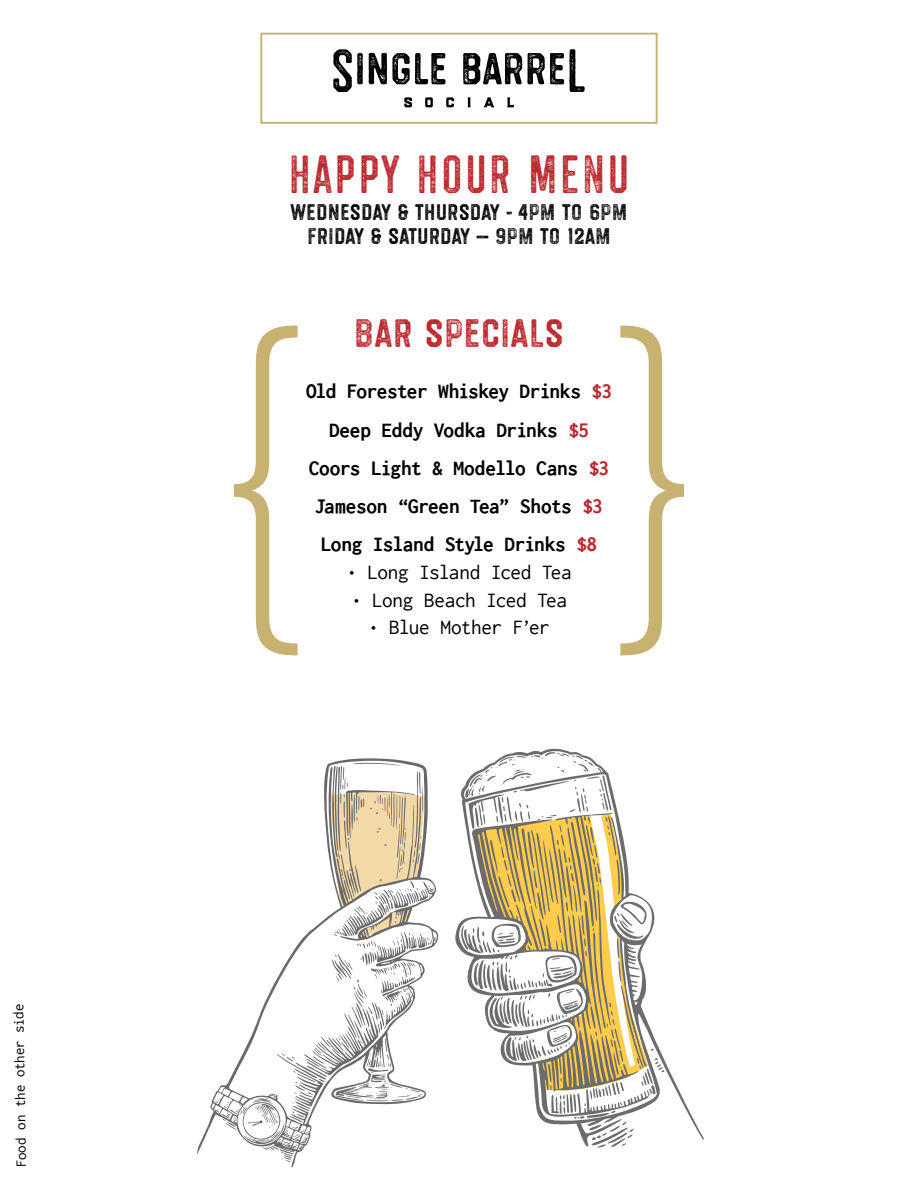
<style>
.page{position:relative;width:918px;height:1188px;background:#fff}
.page>*{position:absolute;margin:0;border:0;box-sizing:border-box;transform-origin:0 0}
.t1{font:300 extra-condensed 354px "Bernino Sans";color:#c7b272}
.t2{font:47.7px "Westcraft Sans Stamp 3";letter-spacing:.05em;color:#bc282e}
.t3{font:44.55px "Westcraft Sans Stamp 3";letter-spacing:.01em;color:#bc282e}
.t4{font:25.5px/23.9px "Westcraft Sans Stamp 3";color:#000;text-align:center}
.t5{font:700 21.3px/38.2px "Inconsolata";letter-spacing:-.02em;color:#000;text-align:center}
.t6{font:21.3px "Inconsolata";letter-spacing:-.02em;color:#000}
.t7{font:15.15px "Inconsolata";color:#000}
.s1{color:#bc282e}
</style>
<div class="page">
<svg style="left:197px;top:758px;width:241px;height:410px"></svg>
<svg style="left:455px;top:748px;width:249px;height:400px"></svg>
<div style="left:260px;top:33px;width:398px;height:91px;border:2px solid #c7b272"></div>
<svg style="left:333px;top:49px;width:30px;height:43px"></svg>
<svg style="left:369px;top:53px;width:77px;height:32px"></svg>
<svg style="left:404px;top:97px;width:8px;height:10px"></svg>
<svg style="left:425px;top:97px;width:8px;height:10px"></svg>
<svg style="left:446px;top:97px;width:8px;height:10px"></svg>
<svg style="left:463px;top:49px;width:122px;height:58px"></svg>
<p class="t7" style="left:14px;top:1168px;width:165px;rotate:-91deg">Food on the other side</p>
<h2 class="t2" style="left:289px;top:146px;width:342px">HAPPY HOUR MENU</h2>
<p class="t4" style="left:291px;top:200px;width:338px">wednesday &amp; thursday - 4pm to 6pm friday &amp; saturday – 9pm to 12am</p>
<h3 class="t3" style="left:354px;top:307px;width:212px">bar specials</h3>
<p class="t5" style="left:306px;top:372px;width:307px">Old Forester Whiskey Drinks <span class="s1">$3<br></span>Deep Eddy Vodka Drinks <span class="s1">$5<br></span>Coors Light &amp; Modello Cans <span class="s1">$3<br></span>Jameson “Green Tea” Shots <span class="s1">$3<br></span>Long Island Style Drinks <span class="s1">$8</span></p>
<p class="t6" style="left:346px;top:561px;width:227px">• Long Island Iced Tea</p>
<p class="t6" style="left:351px;top:589px;width:217px">• Long Beach Iced Tea</p>
<p class="t6" style="left:368px;top:616px;width:183px">• Blue Mother F’er</p>
<h1 class="t1" style="left:613px;top:272px;width:86px">}</h1>
</div>
